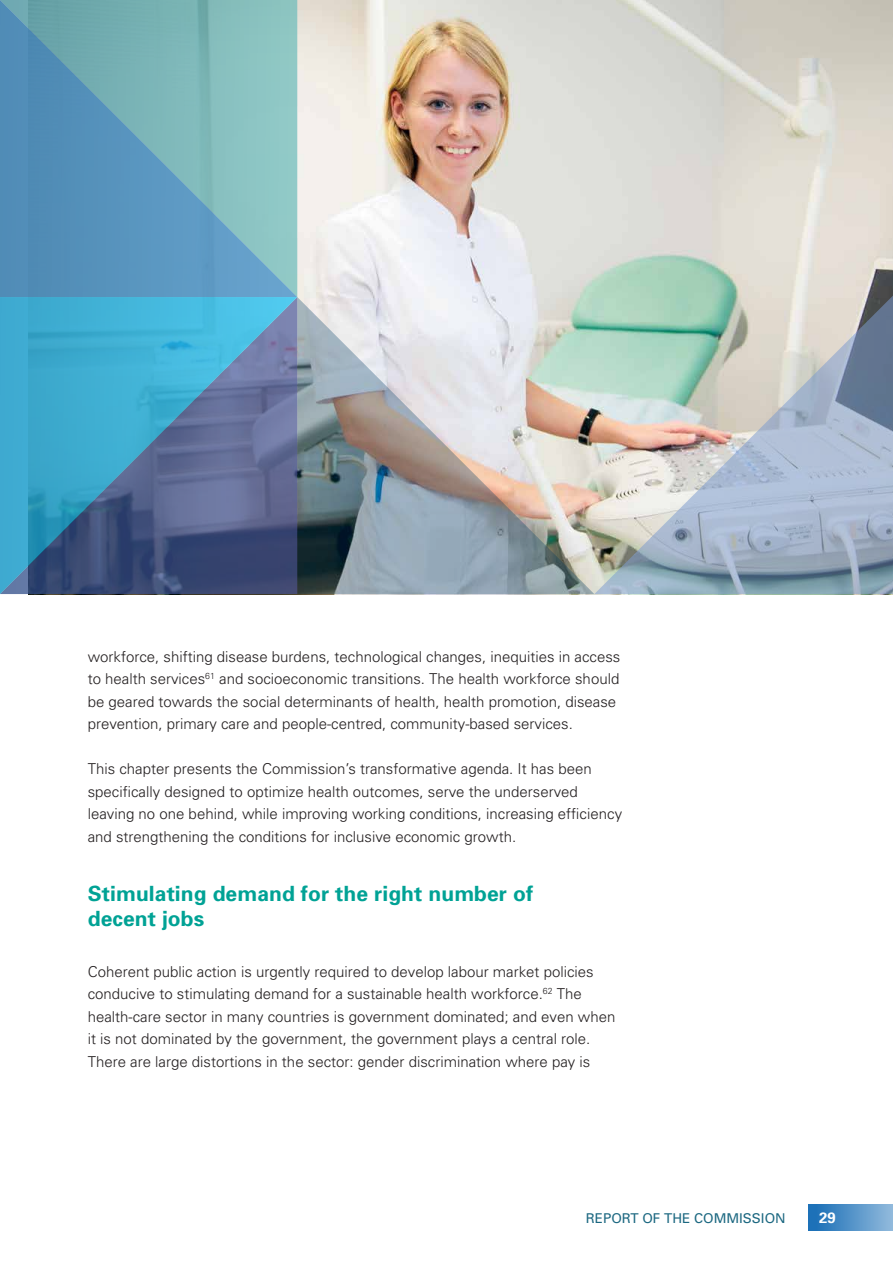
<style>
.page{position:relative;width:893px;height:1263px;background:#fff}
.page>*{position:absolute;margin:0;border:0;box-sizing:border-box;transform-origin:0 0}
.t1{font:700 21px/25.2px "Univers";letter-spacing:.005em;color:#00a295}
.t2{font:300 15px/22.5px "Univers";color:#231f20}
.t3{font:700 15px "Univers";color:#fff}
.t4{font:13.5px "Univers";color:#1c6881}
</style>
<div class="page">
<div style="left:808px;top:1204px;width:85px;height:27px;background:linear-gradient(to right,#136ab5,#92badc)"></div>
<img style="left:297px;top:0;width:596px;height:297px">
<img style="left:297px;top:297px;width:297px;height:297px">
<img style="left:594px;top:282px;width:299px;height:312px">
<svg style="left:0;top:0;width:297px;height:594px;background:#5996b5"></svg>
<p class="t2" style="left:88px;top:645px;width:534px">workforce, shifting disease burdens, technological changes, inequities in access to health services<sup>61</sup> and socioeconomic transitions. The health workforce should be geared towards the social determinants of health, health promotion, disease prevention, primary care and people-centred, community-based services.</p>
<p class="t2" style="left:88px;top:757px;width:536px">This chapter presents the Commission’s transformative agenda. It has been specifically designed to optimize health outcomes, serve the underserved leaving no one behind, while improving working conditions, increasing efficiency and strengthening the conditions for inclusive economic growth.</p>
<h1 class="t1" style="left:88px;top:880px;width:447px">Stimulating demand for the right number of decent jobs</h1>
<p class="t2" style="left:88px;top:960px;width:529px">Coherent public action is urgently required to develop labour market policies conducive to stimulating demand for a sustainable health workforce.<sup>62</sup> The health-care sector in many countries is government dominated; and even when it is not dominated by the government, the government plays a central role.<br>There are large distortions in the sector: gender discrimination where pay is</p>
<p class="t4" style="left:586px;top:1210px;width:201px">REPORT OF THE COMMISSION</p>
<p class="t3" style="left:819px;top:1208px;width:18px">29</p>
</div>
